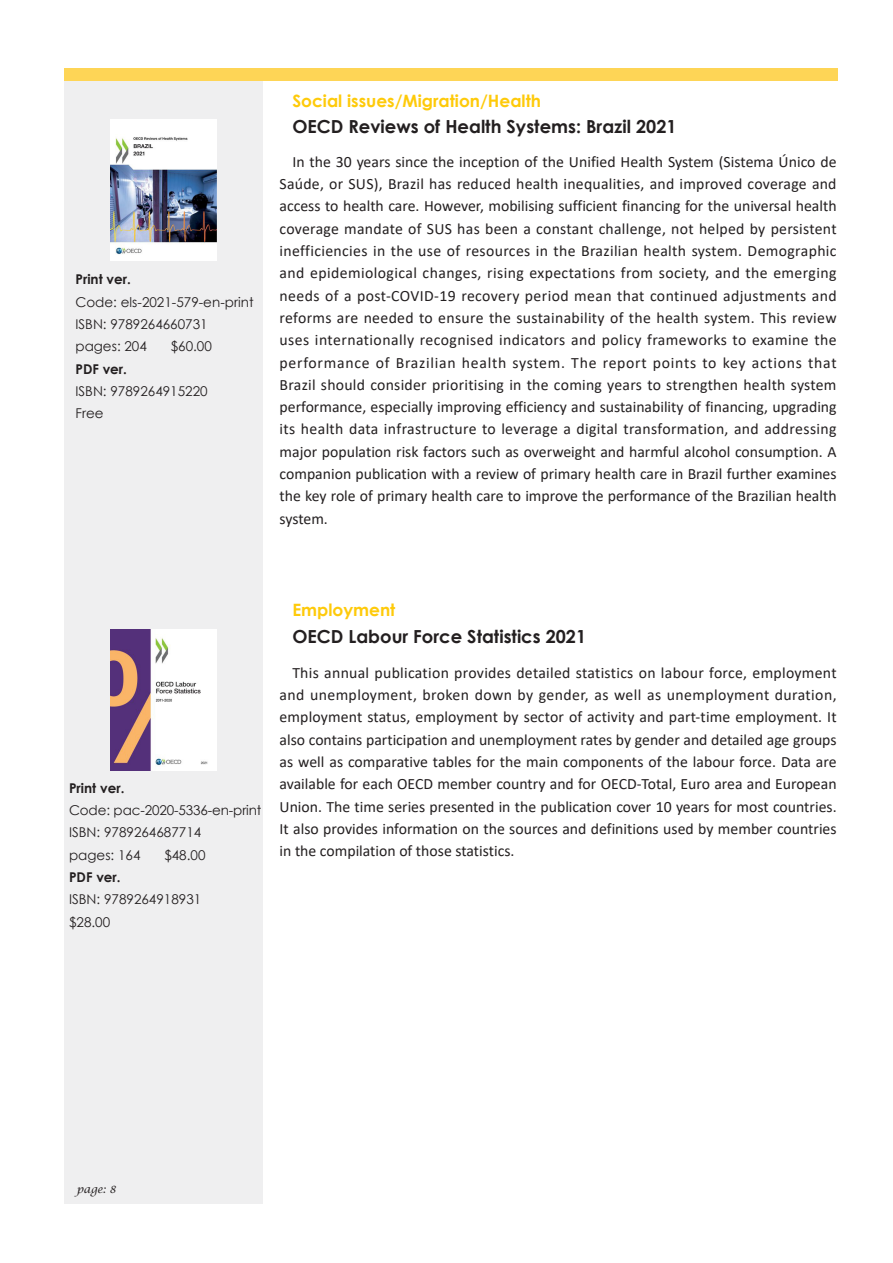
<style>
.page{position:relative;width:893px;height:1263px;background:#fff}
.page>*{position:absolute;margin:0;border:0;box-sizing:border-box;transform-origin:0 0}
.t1{font:700 18px "Century Gothic";color:#231f20}
.t2{font:700 16.95px "Century Gothic";color:#feca0a}
.t3{font:15.75px/22.4px "Calibri";color:#231f20;text-align:justify}
.t4{font:13.5px "Century Gothic";color:#231f20}
.t5{font:700 13.5px "Century Gothic";color:#231f20}
.t6{font:italic 10.65px "Lucida Calligraphy";color:#231f20}
</style>
<div class="page">
<div style="left:64px;top:81px;width:199px;height:1122px;background:#efeff0"></div>
<div style="left:64px;top:69px;width:774px;height:12px;background:#fed556"></div>
<img style="left:111px;top:119px;width:106px;height:142px">
<img style="left:111px;top:629px;width:106px;height:142px">
<p class="t5" style="left:75px;top:269px;width:57px">Print ver.</p>
<p class="t4" style="left:75px;top:292px;width:180px">Code: els-2021-579-en-print</p>
<p class="t4" style="left:75px;top:315px;width:134px">ISBN: 9789264660731</p>
<p class="t4" style="left:75px;top:337px;width:73px">pages: 204</p>
<p class="t4" style="left:171px;top:337px;width:43px">$60.00</p>
<p class="t5" style="left:75px;top:359px;width:53px">PDF ver.</p>
<p class="t4" style="left:75px;top:382px;width:134px">ISBN: 9789264915220</p>
<p class="t4" style="left:75px;top:404px;width:30px">Free</p>
<p class="t2" style="left:292px;top:88px;width:250px">Social issues/Migration/Health</p>
<p class="t1" style="left:292px;top:113px;width:386px">OECD Reviews of Health Systems: Brazil 2021</p>
<p class="t3" style="left:280px;top:150px;width:559px;text-indent:13px">In the 30 years since the inception of the Unified Health System (Sistema Único de Saúde, or SUS), Brazil has reduced health inequalities, and improved coverage and access to health care. However, mobilising sufficient financing for the universal health coverage mandate of SUS has been a constant challenge, not helped by persistent inefficiencies in the use of resources in the Brazilian health system. Demographic and epidemiological changes, rising expectations from society, and the emerging needs of a post-COVID‑19 recovery period mean that continued adjustments and reforms are needed to ensure the sustainability of the health system. This review uses internationally recognised indicators and policy frameworks to examine the performance of Brazilian health system. The report points to key actions that Brazil should consider prioritising in the coming years to strengthen health system performance, especially improving efficiency and sustainability of financing, upgrading its health data infrastructure to leverage a digital transformation, and addressing major population risk factors such as overweight and harmful alcohol consumption. A companion publication with a review of primary health care in Brazil further examines the key role of primary health care to improve the performance of the Brazilian health system.</p>
<p class="t5" style="left:69px;top:777px;width:57px">Print ver.</p>
<p class="t4" style="left:69px;top:801px;width:194px">Code: pac-2020-5336-en-print</p>
<p class="t4" style="left:69px;top:823px;width:134px">ISBN: 9789264687714</p>
<p class="t4" style="left:69px;top:845px;width:73px">pages: 164</p>
<p class="t4" style="left:164px;top:845px;width:43px">$48.00</p>
<p class="t5" style="left:69px;top:867px;width:53px">PDF ver.</p>
<p class="t4" style="left:69px;top:890px;width:134px">ISBN: 9789264918931</p>
<p class="t4" style="left:69px;top:912px;width:43px">$28.00</p>
<p class="t2" style="left:292px;top:597px;width:105px">Employment</p>
<p class="t1" style="left:292px;top:623px;width:295px">OECD Labour Force Statistics 2021</p>
<p class="t3" style="left:280px;top:661px;width:559px;text-indent:13px">This annual publication provides detailed statistics on labour force, employment and unemployment, broken down by gender, as well as unemployment duration, employment status, employment by sector of activity and part-time employment. It also contains participation and unemployment rates by gender and detailed age groups as well as comparative tables for the main components of the labour force. Data are available for each OECD member country and for OECD-Total, Euro area and European Union. The time series presented in the publication cover 10 years for most countries.<br>It also provides information on the sources and definitions used by member countries in the compilation of those statistics.</p>
<p class="t6" style="left:77px;top:1183px;width:41px">page: 8</p>
</div>
